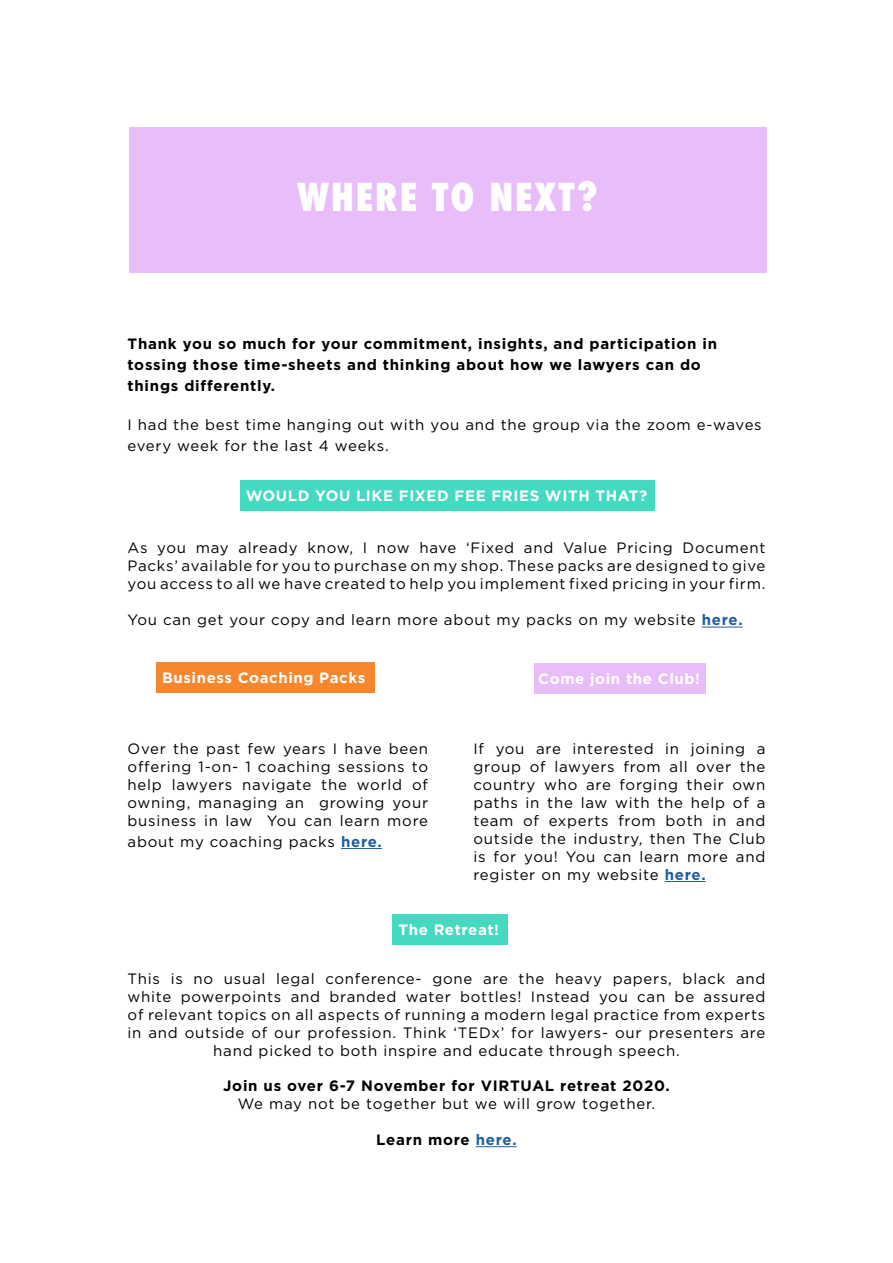
<style>
.page{position:relative;width:893px;height:1263px;background:#fff}
.page>*{position:absolute;margin:0;border:0;box-sizing:border-box;transform-origin:0 0}
.t1{font:800 condensed 37.5px "Futura";letter-spacing:.05em;color:#fff}
.t2{font:15px/18px "Gotham";letter-spacing:.05em;color:#000;text-align:justify}
.t3{font:700 15px/21px "Gotham";letter-spacing:.05em;color:#000}
.t4{font:700 15px "Gotham";letter-spacing:.04em;color:#fff}
.s1{font-weight:700;color:#215e9e}
.s2{color:#215e9e}
</style>
<div class="page">
<hr style="left:341px;top:848px;width:41px;height:1px;background:#215e9e">
<div style="left:156px;top:662px;width:218px;height:30px;background:#f7872e"></div>
<div style="left:240px;top:480px;width:415px;height:30px;background:#45d9c2"></div>
<div style="left:534px;top:663px;width:171px;height:30px;background:#e8bdfa"></div>
<div style="left:392px;top:914px;width:116px;height:30px;background:#45d9c2"></div>
<hr style="left:665px;top:881px;width:41px;height:1px;background:#215e9e">
<hr style="left:476px;top:1146px;width:41px;height:1px;background:#215e9e">
<div style="left:129px;top:128px;width:638px;height:145px;background:#e8bdfa"></div>
<hr style="left:702px;top:627px;width:41px;height:1px;background:#215e9e">
<h1 class="t1" style="left:297px;top:172px;width:302px">WHERE TO NEXT?</h1>
<p class="t3" style="left:128px;top:333px;width:591px">Thank you so much for your commitment, insights, and participation in tossing those time-sheets and thinking about how we lawyers can do things differently.</p>
<p class="t2" style="left:128px;top:414px;width:636px;line-height:21px">I had the best time hanging out with you and the group via the zoom e-waves every week for the last 4 weeks.</p>
<p class="t4" style="left:246px;top:486px;width:403px">WOULD YOU LIKE FIXED FEE FRIES WITH THAT?</p>
<p class="t2" style="left:128px;top:538px;width:639px">As you may already know, I now have ‘Fixed and Value Pricing Document Packs’ available for you to purchase on my shop. These packs are designed to give you access to all we have created to help you implement fixed pricing in your firm.</p>
<p class="t2" style="left:128px;top:610px;width:617px">You can get your copy and learn more about my packs on my website <span class="s1">here.</span></p>
<p class="t4" style="left:162px;top:669px;width:205px">Business Coaching Packs</p>
<p class="t2" style="left:128px;top:739px;width:302px">Over the past few years I have been offering 1-on- 1 coaching sessions to help lawyers navigate the world of owning, managing an growing your business in law You can learn more</p>
<p class="t2" style="left:128px;top:832px;width:256px">about my coaching packs <span class="s1">here.</span></p>
<p class="t4" style="left:538px;top:670px;width:163px">Come join the Club!</p>
<p class="t2" style="left:473px;top:739px;width:293px">If you are interested in joining a group of lawyers from all over the country who are forging their own paths in the law with the help of a team of experts from both in and outside the industry, then The Club is for you! You can learn more and register on my website <span class="s1">here.</span></p>
<p class="t4" style="left:398px;top:921px;width:102px">The Retreat!</p>
<p class="t2" style="left:128px;top:969px;width:639px;text-align:center">This is no usual legal conference- gone are the heavy papers, black and white powerpoints and branded water bottles! Instead you can be assured of relevant topics on all aspects of running a modern legal practice from experts in and outside of our profession. Think ‘TEDx’ for lawyers- our presenters are hand picked to both inspire and educate through speech.</p>
<p class="t3" style="left:223px;top:1074px;width:448px">Join us over 6-7 November for VIRTUAL retreat 2020.</p>
<p class="t2" style="left:238px;top:1094px;width:419px">We may not be together but we will grow together.</p>
<p class="t3" style="left:376px;top:1128px;width:142px">Learn more <span class="s2">here.</span></p>
</div>
